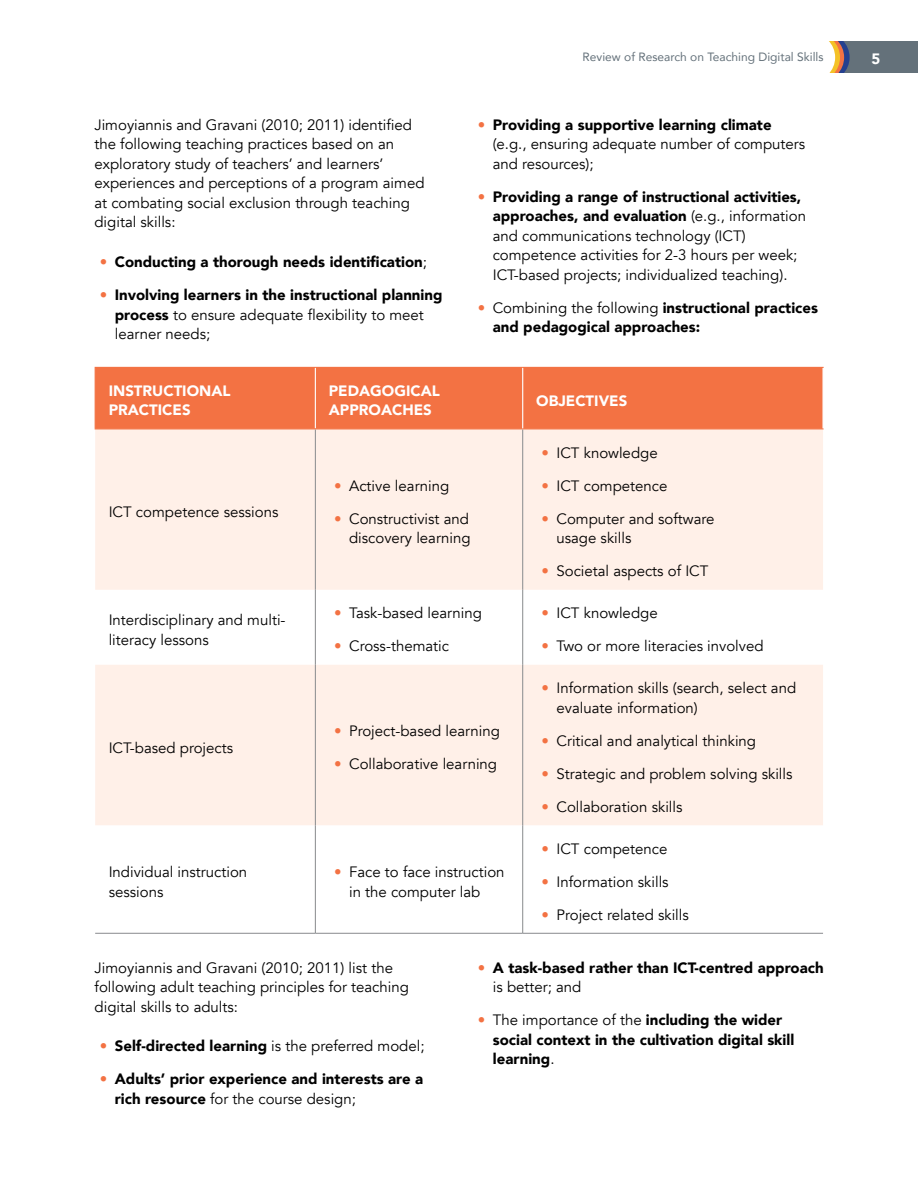
<style>
.page{position:relative;width:918px;height:1188px;background:#fff}
.page>*{position:absolute;margin:0;border:0;box-sizing:border-box;transform-origin:0 0}
.Body{font:15px/19.5px "Avenir";color:#000}
.t1{font:900 15px/19.5px "Avenir";color:#000}
.Table_Body{font:15px/19.5px "Avenir";color:#000}
.Table_Heading{font:900 15px/19.5px "Avenir";color:#fff}
.t2{font:12px "Avenir";color:#64717a}
.s1{color:#f37243}
.s2{font-weight:400}
.s3{font-weight:900;color:#f37243}
.s4{font-weight:900}
.s5{font-weight:400;color:#f37243}
</style>
<div class="page">
<div style="left:811px;top:41px;width:107px;height:33px;background:#64717a"></div>
<svg style="left:801px;top:33px;width:49px;height:49px"></svg>
<svg style="left:796px;top:33px;width:48px;height:49px"></svg>
<svg style="left:791px;top:33px;width:49px;height:49px"></svg>
<div style="left:787px;top:33px;width:48px;height:49px;background:#fff;border-radius:50%"></div>
<div style="left:806px;top:22px;width:112px;height:19px;background:#fff"></div>
<div style="left:806px;top:74px;width:112px;height:19px;background:#fff"></div>
<div style="left:96px;top:368px;width:726px;height:60px;background:#f37243"></div>
<svg style="left:95px;top:429px;width:728px;height:396px;fill:#fff0e8"></svg>
<hr style="left:315px;top:825px;width:1px;height:108px;background:#888a8d">
<hr style="left:522px;top:825px;width:1px;height:108px;background:#888a8d">
<hr style="left:95px;top:933px;width:220px;height:1px;background:#888a8d">
<hr style="left:315px;top:933px;width:208px;height:1px;background:#888a8d">
<hr style="left:523px;top:933px;width:300px;height:1px;background:#888a8d">
<hr style="left:315px;top:368px;width:1px;height:60px;background:#fff">
<hr style="left:315px;top:590px;width:1px;height:75px;background:#888a8d">
<hr style="left:95px;top:367px;width:220px;height:1px;background:#f37243">
<hr style="left:95px;top:368px;width:1px;height:60px;background:#f37243">
<hr style="left:315px;top:367px;width:208px;height:1px;background:#f37243">
<hr style="left:523px;top:367px;width:301px;height:1px;background:#f37243">
<hr style="left:95px;top:428px;width:220px;height:1px;background:#f37243">
<hr style="left:315px;top:428px;width:208px;height:1px;background:#f37243">
<hr style="left:523px;top:428px;width:301px;height:1px;background:#f37243">
<hr style="left:315px;top:665px;width:1px;height:160px;background:#888a8d">
<hr style="left:315px;top:429px;width:1px;height:161px;background:#888a8d">
<hr style="left:522px;top:429px;width:1px;height:161px;background:#888a8d">
<hr style="left:522px;top:590px;width:1px;height:75px;background:#888a8d">
<hr style="left:522px;top:665px;width:1px;height:160px;background:#888a8d">
<hr style="left:522px;top:368px;width:1px;height:60px;background:#fff">
<p class="Body" style="left:94px;top:115px;width:332px">Jimoyiannis and Gravani (2010; 2011) identified the following teaching practices based on an exploratory study of teachers’ and learners’ experiences and perceptions of a program aimed at combating social exclusion through teaching digital skills:</p>
<p class="t1" style="left:100px;top:252px;width:329px"><span class="s1">•</span> Conducting a thorough needs identification<span class="s2">;</span></p>
<p class="t1" style="left:115px;top:285px;width:329px;text-indent:-15px"><span class="s1">•</span> Involving learners in the instructional planning process <span class="s2">to ensure adequate flexibility to meet learner needs;</span></p>
<p class="t2" style="left:583px;top:47px;width:242px">Review of Research on Teaching Digital Skills</p>
<p class="Table_Heading" style="left:872px;top:49px;width:10px">5</p>
<p class="Body" style="left:493px;top:115px;width:314px;text-indent:-15px"><span class="s3">•</span> <span class="s4">Providing a supportive learning climate </span>(e.g., ensuring adequate number of computers and resources);</p>
<p class="Body" style="left:493px;top:187px;width:315px;text-indent:-15px"><span class="s3">•</span> <span class="s4">Providing a range of instructional activities, approaches, and evaluation</span> (e.g., information and communications technology (ICT) competence activities for 2-3 hours per week; ICT-based projects; individualized teaching).</p>
<p class="t1" style="left:493px;top:297px;width:327px;text-indent:-15px"><span class="s5">•</span> <span class="s2">Combining the following</span> instructional practices and pedagogical approaches:</p>
<p class="Table_Heading" style="left:109px;top:381px;width:123px">INSTRUCTIONAL<br>PRACTICES</p>
<p class="Table_Heading" style="left:329px;top:381px;width:113px">PEDAGOGICAL<br>APPROACHES</p>
<p class="Table_Heading" style="left:536px;top:390px;width:93px">OBJECTIVES</p>
<p class="Table_Body" style="left:109px;top:502px;width:171px">ICT competence sessions</p>
<p class="Body" style="left:334px;top:476px;width:117px"><span class="s1">•</span> Active learning</p>
<p class="Body" style="left:334px;top:509px;width:138px;text-align:right"><span class="s1">•</span> Constructivist and discovery learning</p>
<p class="Table_Body" style="left:109px;top:610px;width:178px">Interdisciplinary and multi&shy;literacy lessons</p>
<p class="Body" style="left:334px;top:604px;width:149px"><span class="s1">•</span> Task-based learning</p>
<p class="Body" style="left:334px;top:637px;width:116px"><span class="s1">•</span> Cross-thematic</p>
<p class="Table_Body" style="left:109px;top:738px;width:126px">ICT-based projects</p>
<p class="Body" style="left:334px;top:721px;width:167px"><span class="s1">•</span> Project-based learning</p>
<p class="Body" style="left:334px;top:754px;width:165px"><span class="s1">•</span> Collaborative learning</p>
<p class="Table_Body" style="left:109px;top:862px;width:140px">Individual instruction sessions</p>
<p class="Body" style="left:349px;top:862px;width:157px;text-indent:-15px"><span class="s1">•</span> Face to face instruction in the computer lab</p>
<p class="Body" style="left:541px;top:443px;width:118px"><span class="s1">•</span> ICT knowledge</p>
<p class="Body" style="left:541px;top:476px;width:127px"><span class="s1">•</span> ICT competence</p>
<p class="Body" style="left:556px;top:509px;width:160px;text-indent:-15px"><span class="s1">•</span> Computer and software usage skills</p>
<p class="Body" style="left:541px;top:562px;width:169px"><span class="s1">•</span> Societal aspects of ICT</p>
<p class="Body" style="left:541px;top:604px;width:118px"><span class="s1">•</span> ICT knowledge</p>
<p class="Body" style="left:541px;top:637px;width:224px"><span class="s1">•</span> Two or more literacies involved</p>
<p class="Body" style="left:556px;top:679px;width:241px;text-indent:-15px"><span class="s1">•</span> Information skills (search, select and evaluate information)</p>
<p class="Body" style="left:541px;top:731px;width:216px"><span class="s1">•</span> Critical and analytical thinking</p>
<p class="Body" style="left:541px;top:764px;width:253px"><span class="s1">•</span> Strategic and problem solving skills</p>
<p class="Body" style="left:541px;top:797px;width:143px"><span class="s1">•</span> Collaboration skills</p>
<p class="Body" style="left:541px;top:839px;width:127px"><span class="s1">•</span> ICT competence</p>
<p class="Body" style="left:541px;top:872px;width:129px"><span class="s1">•</span> Information skills</p>
<p class="Body" style="left:541px;top:905px;width:149px"><span class="s1">•</span> Project related skills</p>
<p class="Body" style="left:95px;top:958px;width:316px">Jimoyiannis and Gravani (2010; 2011) list the following adult teaching principles for teaching digital skills to adults:</p>
<p class="t1" style="left:100px;top:1036px;width:326px"><span class="s1">•</span> Self-directed learning <span class="s2">is the preferred model;</span></p>
<p class="t1" style="left:115px;top:1069px;width:310px;text-indent:-15px"><span class="s1">•</span> Adults’ prior experience and interests are a rich resource <span class="s2">for the course design;</span></p>
<p class="t1" style="left:493px;top:957px;width:332px;text-indent:-15px"><span class="s1">•</span> A task-based rather than ICT-centred approach <span class="s2">is better; and</span></p>
<p class="t1" style="left:493px;top:1010px;width:303px;text-indent:-15px"><span class="s5">•</span> <span class="s2">The importance of the</span> including the wider social context in the cultivation digital skill learning<span class="s2">.</span></p>
</div>
